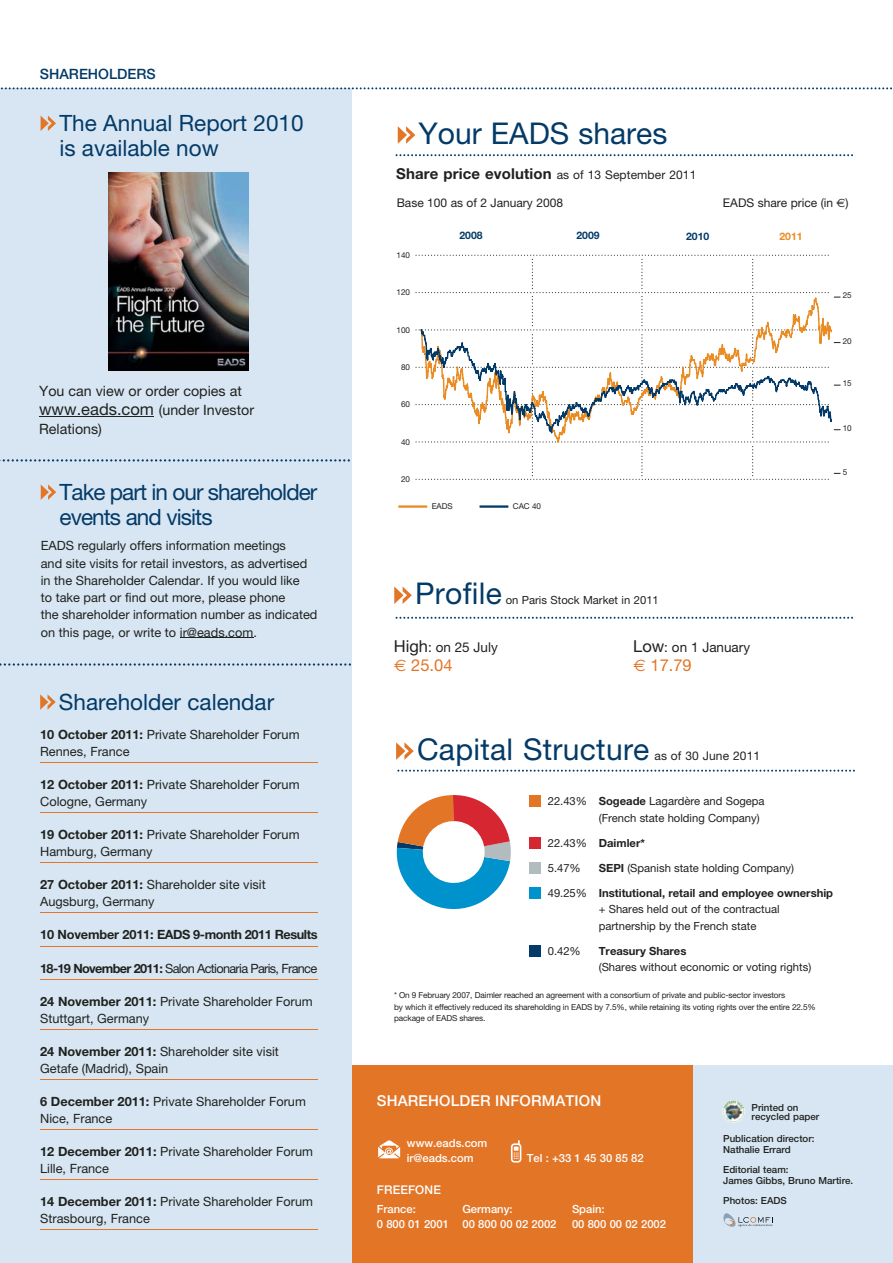
<style>
.page{position:relative;width:893px;height:1263px;background:#fff}
.page>*{position:absolute;margin:0;border:0;box-sizing:border-box;transform-origin:0 0}
.t1{font:30px "Helvetica Neue";letter-spacing:.01em;color:#033a67}
.t2{font:22.5px/24.8px "Helvetica Neue";color:#033a67}
.t3{font:22.5px/24.8px "Helvetica Neue";letter-spacing:-.04em;color:#033a67}
.t4{font:16.5px "Helvetica Neue";color:#e37527}
.t5{font:700 15px "Helvetica Neue";letter-spacing:.01em;color:#1f221e}
.t6{font:500 15px "Helvetica Neue";letter-spacing:.01em;color:#fff}
.t7{font:14.25px/18.8px "Helvetica Neue";color:#1f221e}
.t8{font:500 14.25px "Helvetica Neue";color:#033a67}
.t9{font:13.5px "Helvetica Neue";color:#1f221e}
.t10{font:12.75px/16.5px "Helvetica Neue";color:#1f221e}
.t11{font:12.75px "Helvetica Neue";letter-spacing:-.055em;color:#1f221e}
.t12{font:700 12.75px "Helvetica Neue";letter-spacing:-.03em;color:#1f221e}
.t13{font:12px "Helvetica Neue";color:#1f221e}
.t14{font:500 12px "Helvetica Neue";letter-spacing:.01em;color:#fff}
.t15{font:11.25px/16.5px "Helvetica Neue";color:#1f221e}
.t16{font:500 11.25px/15px "Helvetica Neue";color:#fff}
.t17{font:700 11.25px "Helvetica Neue";color:#1f221e}
.t18{font:700 10.5px "Helvetica Neue";color:#033a67}
.t19{font:700 10.5px "Helvetica Neue";color:#e98c23}
.t20{font:500 9.75px/11.2px "Helvetica Neue";color:#1f221e}
.t21{font:8.25px/11.2px "Helvetica Neue";letter-spacing:-.015em;color:#1f221e}
.t22{font:8.1px "Helvetica Neue";color:#1f221e}
.s1{font-size:16.5px}
.s2{font-weight:700}
.s3{font-weight:400;font-size:12px}
.s4{font-family:"Euro Sans"}
.s5{font-weight:400}
</style>
<div class="page">
<div style="left:344px;top:1066px;width:352px;height:197px;background:#e37527"></div>
<div style="left:693px;top:1066px;width:199px;height:197px;background:#d8e6f3"></div>
<svg style="left:723px;top:1213px;width:49px;height:14px"></svg>
<svg style="left:722px;top:1100px;width:22px;height:23px"></svg>
<img style="left:722px;top:1101px;width:22px;height:21px;border-radius:50%">
<svg style="left:511px;top:1140px;width:10px;height:23px"></svg>
<svg style="left:378px;top:1140px;width:22px;height:18px"></svg>
<div style="left:0;top:89px;width:352px;height:1174px;background:#d8e6f3"></div>
<div style="left:529px;top:796px;width:12px;height:11px;background:#e37527"></div>
<div style="left:529px;top:837px;width:12px;height:11px;background:#d52631"></div>
<div style="left:529px;top:862px;width:12px;height:11px;background:#b2bbbe"></div>
<div style="left:529px;top:887px;width:12px;height:11px;background:#0092cc"></div>
<div style="left:529px;top:945px;width:12px;height:11px;background:#033a67"></div>
<hr style="left:398px;top:505px;width:29px;height:3px;background:#e98c23">
<hr style="left:479px;top:505px;width:29px;height:3px;background:#033a67">
<svg style="left:416px;top:255px;width:424px;height:225px"></svg>
<svg style="left:398px;top:126px;width:17px;height:18px"></svg>
<svg style="left:394px;top:587px;width:18px;height:17px"></svg>
<svg style="left:396px;top:742px;width:17px;height:18px"></svg>
<hr style="left:40px;top:762px;width:278px;height:1px;background:#e37527">
<hr style="left:40px;top:812px;width:278px;height:1px;background:#e37527">
<hr style="left:40px;top:862px;width:278px;height:1px;background:#e37527">
<hr style="left:40px;top:912px;width:278px;height:1px;background:#e37527">
<hr style="left:40px;top:946px;width:278px;height:1px;background:#e37527">
<hr style="left:40px;top:979px;width:278px;height:1px;background:#e37527">
<hr style="left:40px;top:1029px;width:278px;height:1px;background:#e37527">
<hr style="left:40px;top:1079px;width:278px;height:1px;background:#e37527">
<hr style="left:40px;top:1129px;width:278px;height:1px;background:#e37527">
<hr style="left:40px;top:1179px;width:278px;height:1px;background:#e37527">
<hr style="left:40px;top:1229px;width:278px;height:1px;background:#e37527">
<svg style="left:40px;top:694px;width:16px;height:16px"></svg>
<svg style="left:397px;top:795px;width:114px;height:114px"></svg>
<svg style="left:0;top:459px;width:350px;height:3px"></svg>
<svg style="left:0;top:663px;width:351px;height:3px"></svg>
<svg style="left:41px;top:116px;width:15px;height:15px"></svg>
<hr style="left:180px;top:638px;width:73px;height:1px;background:#1f221e">
<svg style="left:41px;top:484px;width:15px;height:16px"></svg>
<svg style="left:0;top:87px;width:892px;height:2px"></svg>
<svg style="left:395px;top:617px;width:458px;height:2px"></svg>
<svg style="left:395px;top:154px;width:458px;height:2px"></svg>
<svg style="left:397px;top:770px;width:457px;height:2px"></svg>
<img style="left:109px;top:173px;width:140px;height:198px">
<hr style="left:39px;top:416px;width:115px;height:1px;background:#1f221e">
<p class="t8" style="left:40px;top:68px;width:117px">SHAREHOLDERS</p>
<h2 class="t2" style="left:59px;top:113px;width:246px">The Annual Report 2010 is available now</h2>
<p class="t7" style="left:39px;top:383px;width:216px">You can view or order copies at <span class="s1">www.eads.com</span> (under Investor<br>Relations)</p>
<h2 class="t3" style="left:59px;top:482px;width:259px">Take part in our shareholder events and visits</h2>
<p class="t10" style="left:41px;top:538px;width:278px;line-height:17.2px">EADS regularly offers information meetings<br>and site visits for retail investors, as advertised in the Shareholder Calendar. If you would like<br>to take part or find out more, please phone<br>the shareholder information number as indicated on this page, or write to ir@eads.com.</p>
<h2 class="t2" style="left:59px;top:692px;width:217px">Shareholder calendar</h2>
<p class="t10" style="left:40px;top:727px;width:261px"><span class="s2">10 October 2011:</span> Private Shareholder Forum<br>Rennes, France</p>
<p class="t10" style="left:40px;top:777px;width:261px"><span class="s2">12 October 2011:</span> Private Shareholder Forum<br>Cologne, Germany</p>
<p class="t10" style="left:40px;top:828px;width:261px"><span class="s2">19 October 2011:</span> Private Shareholder Forum<br>Hamburg, Germany</p>
<p class="t10" style="left:40px;top:878px;width:227px"><span class="s2">27 October 2011:</span> Shareholder site visit<br>Augsburg, Germany</p>
<p class="t12" style="left:40px;top:930px;width:279px">10 November 2011: EADS 9-month 2011 Results</p>
<p class="t11" style="left:40px;top:963px;width:278px"><span class="s2">18-19 November 2011:</span> Salon Actionaria Paris, France</p>
<p class="t10" style="left:40px;top:995px;width:274px"><span class="s2">24 November 2011:</span> Private Shareholder Forum<br>Stuttgart, Germany</p>
<p class="t10" style="left:40px;top:1045px;width:240px"><span class="s2">24 November 2011:</span> Shareholder site visit<br>Getafe (Madrid), Spain</p>
<p class="t10" style="left:40px;top:1095px;width:267px"><span class="s2">6 December 2011:</span> Private Shareholder Forum<br>Nice, France</p>
<p class="t10" style="left:40px;top:1145px;width:274px"><span class="s2">12 December 2011:</span> Private Shareholder Forum<br>Lille, France</p>
<p class="t10" style="left:40px;top:1195px;width:274px"><span class="s2">14 December 2011:</span> Private Shareholder Forum<br>Strasbourg, France</p>
<h1 class="t1" style="left:418px;top:122px;width:250px">Your EADS shares</h1>
<p class="t5" style="left:396px;top:168px;width:301px">Share price evolution <span class="s3">as of 13 September 2011</span></p>
<p class="t13" style="left:397px;top:199px;width:168px">Base 100 as of 2 January 2008</p>
<p class="t13" style="left:723px;top:199px;width:127px">EADS share price (in <span class="s4">€</span>)</p>
<p class="t18" style="left:459px;top:232px;width:25px">2008</p>
<p class="t18" style="left:576px;top:232px;width:25px">2009</p>
<p class="t18" style="left:686px;top:232px;width:25px">2010</p>
<p class="t19" style="left:779px;top:232px;width:25px">2011</p>
<p class="t22" style="left:396px;top:252px;width:15px">140</p>
<p class="t22" style="left:396px;top:289px;width:15px">120</p>
<p class="t22" style="left:396px;top:327px;width:15px">100</p>
<p class="t22" style="left:401px;top:364px;width:11px">80</p>
<p class="t22" style="left:401px;top:402px;width:11px">60</p>
<p class="t22" style="left:401px;top:439px;width:11px">40</p>
<p class="t22" style="left:401px;top:476px;width:11px">20</p>
<p class="t22" style="left:431px;top:503px;width:23px">EADS</p>
<p class="t22" style="left:513px;top:503px;width:30px">CAC 40</p>
<p class="t22" style="left:842px;top:293px;width:11px">25</p>
<p class="t22" style="left:842px;top:338px;width:11px">20</p>
<p class="t22" style="left:842px;top:381px;width:11px">15</p>
<p class="t22" style="left:842px;top:426px;width:11px">10</p>
<p class="t22" style="left:842px;top:469px;width:6px">5</p>
<h1 class="t1" style="left:415px;top:583px;width:88px">Profile</h1>
<p class="t15" style="left:505px;top:593px;width:155px">on Paris Stock Market in 2011</p>
<p class="t9" style="left:394px;top:642px;width:105px"><span class="s1">High</span>: on 25 July</p>
<p class="t9" style="left:633px;top:642px;width:118px"><span class="s1">Low</span>: on 1 January</p>
<p class="t4" style="left:394px;top:659px;width:60px"><span class="s4">€</span> 25.04</p>
<p class="t4" style="left:633px;top:659px;width:60px"><span class="s4">€</span> 17.79</p>
<h1 class="t1" style="left:417px;top:738px;width:234px">Capital Structure</h1>
<p class="t13" style="left:654px;top:751px;width:107px">as of 30 June 2011</p>
<p class="t15" style="left:598px;top:794px;width:167px;text-indent:-51px">22.43% <span class="s2">Sogeade</span> Lagardère and Sogepa (French state holding Company)</p>
<p class="t17" style="left:547px;top:839px;width:99px"><span class="s5">22.43%</span> Daimler*</p>
<p class="t15" style="left:547px;top:861px;width:35px">5.47%</p>
<p class="t15" style="left:598px;top:861px;width:197px"><span class="s2">SEPI</span> (Spanish state holding Company)</p>
<p class="t15" style="left:598px;top:886px;width:236px;text-indent:-51px">49.25% <span class="s2">Institutional, retail and employee ownership </span>+ Shares held out of the contractual partnership by the French state</p>
<p class="t15" style="left:547px;top:944px;width:35px">0.42%</p>
<p class="t17" style="left:598px;top:947px;width:89px">Treasury Shares</p>
<p class="t15" style="left:598px;top:960px;width:214px">(Shares without economic or voting rights)</p>
<p class="t21" style="left:394px;top:991px;width:423px">* On 9 February 2007, Daimler reached an agreement with a consortium of private and public-sector investors<br>by which it effectively reduced its shareholding in EADS by 7.5%, while retaining its voting rights over the entire 22.5% package of EADS shares.</p>
<p class="t6" style="left:377px;top:1096px;width:226px">SHAREHOLDER INFORMATION</p>
<p class="t16" style="left:407px;top:1137px;width:82px">www.eads.com ir@eads.com</p>
<p class="t16" style="left:527px;top:1152px;width:118px">Tel : +33 1 45 30 85 82</p>
<p class="t14" style="left:377px;top:1185px;width:65px">FREEFONE</p>
<p class="t16" style="left:377px;top:1203px;width:40px">France:</p>
<p class="t16" style="left:462px;top:1203px;width:52px">Germany:</p>
<p class="t16" style="left:572px;top:1203px;width:34px">Spain:</p>
<p class="t16" style="left:377px;top:1218px;width:181px">0 800 01 2001 00 800 00 02 2002</p>
<p class="t16" style="left:572px;top:1218px;width:96px">00 800 00 02 2002</p>
<p class="t20" style="left:751px;top:1104px;width:69px;line-height:9px">Printed on recycled paper</p>
<p class="t20" style="left:723px;top:1134px;width:93px">Publication director:<br>Nathalie Errard</p>
<p class="t20" style="left:723px;top:1165px;width:131px">Editorial team:<br>James Gibbs, Bruno Martire.</p>
<p class="t20" style="left:723px;top:1196px;width:65px">Photos: EADS</p>
</div>
